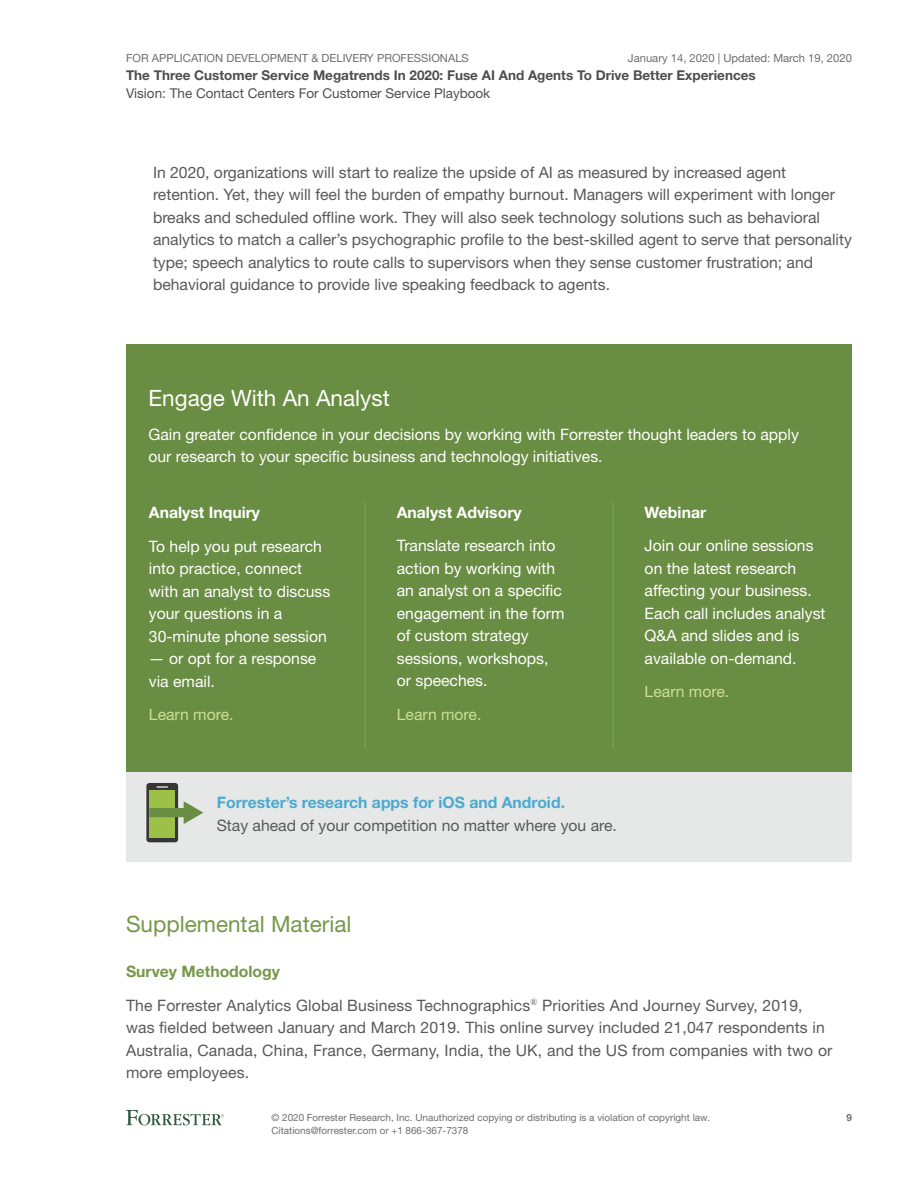
<style>
.page{position:relative;width:918px;height:1188px;background:#fff}
.page>*{position:absolute;margin:0;border:0;box-sizing:border-box;transform-origin:0 0}
.t1{font:22.5px "Helvetica Neue LT Std";color:#769849}
.t2{font:22.5px "Helvetica Neue LT Std";color:#fff}
.t3{font:15.75px/22.5px "Helvetica Neue LT Std";color:#59595b}
.t4{font:15.75px/22.5px "Helvetica Neue LT Std";color:#fff}
.t5{font:700 15.75px "Helvetica Neue LT Std";color:#4aaad1}
.t6{font:700 15.75px "Helvetica Neue LT Std";color:#fff}
.t7{font:15.75px "Helvetica Neue LT Std";color:#cddf96}
.t8{font:700 13.5px "Helvetica Neue LT Std";color:#4e4e50}
.t9{font:13.5px "Helvetica Neue LT Std";color:#4e4e50}
.t10{font:11.25px "Helvetica Neue LT Std";color:#6d6e70}
.t11{font:9.9px/12.8px "Helvetica Neue LT Std";color:#6d6e70}
.t12{font:700 9.9px "Helvetica Neue LT Std";color:#6d6e70}
.s1{font-weight:700;color:#769849}
</style>
<div class="page">
<svg style="left:126px;top:1110px;width:98px;height:15px"></svg>
<div style="left:126px;top:344px;width:726px;height:428px;background:#698d43"></div>
<hr style="left:364px;top:502px;width:2px;height:247px;background:#73a145">
<hr style="left:612px;top:502px;width:2px;height:247px;background:#73a145">
<div style="left:126px;top:772px;width:726px;height:90px;background:#e6e7e7"></div>
<svg style="left:146px;top:783px;width:32px;height:59px"></svg>
<div style="left:149px;top:790px;width:26px;height:48px;background:#9dc049"></div>
<div style="left:149px;top:808px;width:38px;height:9px;background:#698d43"></div>
<svg style="left:184px;top:801px;width:19px;height:23px"></svg>
<p class="t10" style="left:628px;top:51px;width:226px">January 14, 2020 | Updated: March 19, 2020</p>
<p class="t10" style="left:126px;top:51px;width:344px">FOR APPLICATION DEVELOPMENT &amp; DELIVERY PROFESSIONALS</p>
<p class="t8" style="left:126px;top:67px;width:631px">The Three Customer Service Megatrends In 2020: Fuse AI And Agents To Drive Better Experiences</p>
<p class="t9" style="left:126px;top:85px;width:366px">Vision: The Contact Centers For Customer Service Playbook</p>
<p class="t3" style="left:153px;top:161px;width:700px">In 2020, organizations will start to realize the upside of AI as measured by increased agent retention. Yet, they will feel the burden of empathy burnout. Managers will experiment with longer breaks and scheduled offline work. They will also seek technology solutions such as behavioral analytics to match a caller’s psychographic profile to the best-skilled agent to serve that personality type; speech analytics to route calls to supervisors when they sense customer frustration; and behavioral guidance to provide live speaking feedback to agents.</p>
<h1 class="t2" style="left:148px;top:384px;width:243px">Engage With An Analyst</h1>
<p class="t4" style="left:148px;top:422px;width:652px">Gain greater confidence in your decisions by working with Forrester thought leaders to apply our research to your specific business and technology initiatives.</p>
<p class="t6" style="left:149px;top:503px;width:113px">Analyst Inquiry</p>
<p class="t4" style="left:149px;top:535px;width:183px">To help you put research into practice, connect with an analyst to discuss your questions in a<br>30-minute phone session</p>
<p class="t4" style="left:149px;top:647px;width:169px">— or opt for a response via email.</p>
<p class="t7" style="left:149px;top:705px;width:86px">Learn more.</p>
<p class="t6" style="left:397px;top:503px;width:126px">Analyst Advisory</p>
<p class="t4" style="left:397px;top:534px;width:169px">Translate research into action by working with an analyst on a specific engagement in the form of custom strategy sessions, workshops, or speeches.</p>
<p class="t7" style="left:397px;top:705px;width:86px">Learn more.</p>
<p class="t6" style="left:645px;top:503px;width:63px">Webinar</p>
<p class="t4" style="left:645px;top:534px;width:182px">Join our online sessions on the latest research affecting your business.<br>Each call includes analyst<br>Q&amp;A and slides and is available on-demand.</p>
<p class="t7" style="left:645px;top:682px;width:86px">Learn more.</p>
<p class="t5" style="left:217px;top:793px;width:350px">Forrester’s research apps for iOS and Android.</p>
<p class="t3" style="left:217px;top:814px;width:402px">Stay ahead of your competition no matter where you are.</p>
<h1 class="t1" style="left:126px;top:910px;width:227px">Supplemental Material</h1>
<p class="t3" style="left:126px;top:954px;width:678px;line-height:33.8px"><span class="s1">Survey Methodology<br></span>The Forrester Analytics Global Business Technographics<sup>®</sup> Priorities And Journey Survey, 2019,</p>
<p class="t3" style="left:126px;top:1016px;width:708px">was fielded between January and March 2019. This online survey included 21,047 respondents in<br>Australia, Canada, China, France, Germany, India, the UK, and the US from companies with two or more employees.</p>
<p class="t11" style="left:272px;top:1111px;width:440px">© 2020 Forrester Research, Inc. Unauthorized copying or distributing is a violation of copyright law.<br>Citations@forrester.com or +1 866-367-7378</p>
<p class="t12" style="left:846px;top:1112px;width:7px">9</p>
</div>
